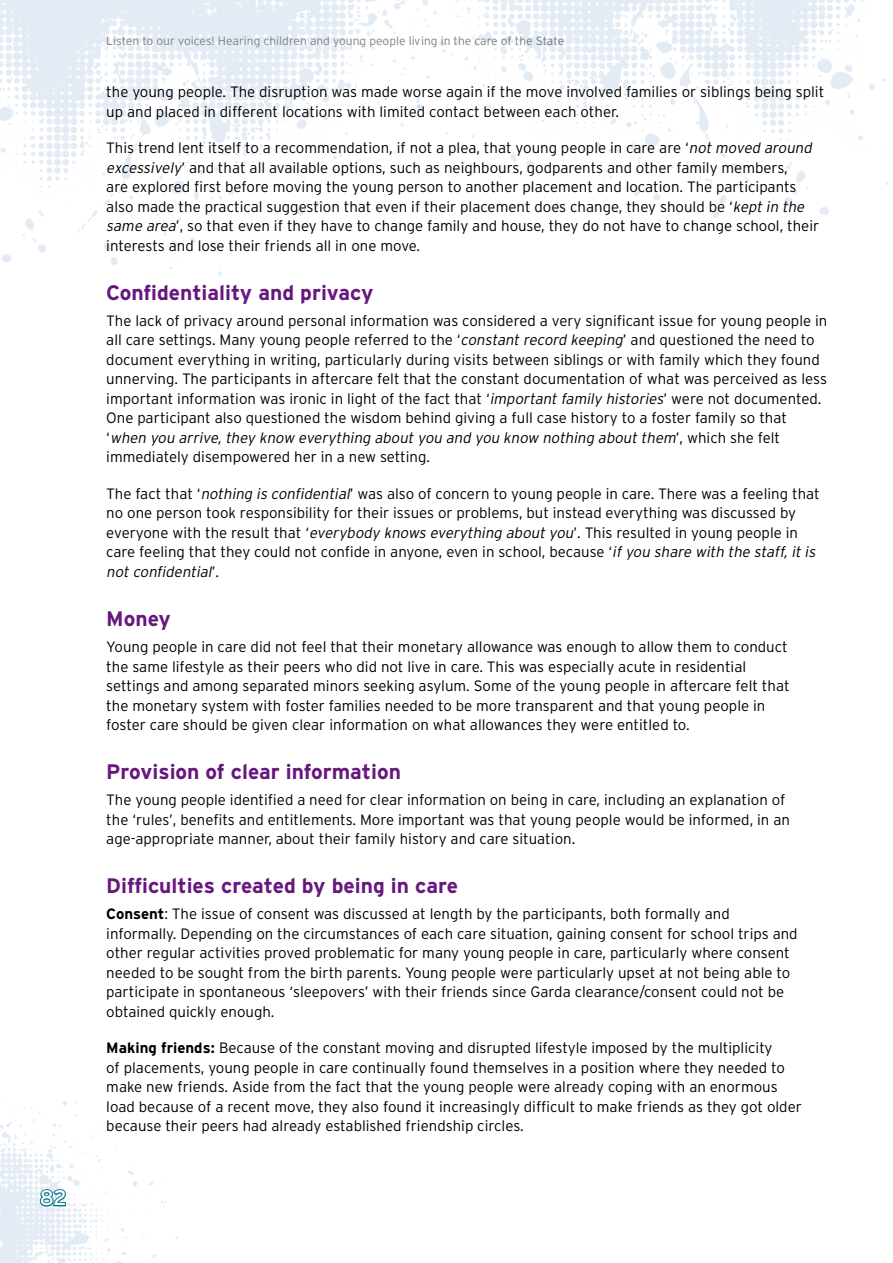
<style>
.page{position:relative;width:893px;height:1263px;background:#fff}
.page>*{position:absolute;margin:0;border:0;box-sizing:border-box;transform-origin:0 0}
.t1{font:700 21px "Interstate";color:#67177e}
.t2{font:21px "Interstate";color:#fff}
.t3{font:300 15px/19.5px "Interstate";color:#000}
.t4{font:300 12px "Interstate";color:#807e83}
.s1{font-style:italic}
.s2{font-weight:700}
</style>
<div class="page">
<img style="left:0;top:0;width:417px;height:276px">
<img style="left:0;top:1101px;width:178px;height:162px">
<svg style="left:39px;top:1188px;width:28px;height:20px"></svg>
<img style="left:417px;top:0;width:472px;height:230px">
<h1 class="t2" style="left:40px;top:1186px;width:28px">82</h1>
<p class="t4" style="left:106px;top:34px;width:459px">Listen to our voices! Hearing children and young people living in the care of the State</p>
<p class="t3" style="left:106px;top:82px;width:719px">the young people. The disruption was made worse again if the move involved families or siblings being split up and placed in different locations with limited contact between each other.</p>
<p class="t3" style="left:106px;top:138px;width:714px">This trend lent itself to a recommendation, if not a plea, that young people in care are ‘<span class="s1">not moved around excessively</span>’ and that all available options, such as neighbours, godparents and other family members,<br>are explored first before moving the young person to another placement and location. The participants also made the practical suggestion that even if their placement does change, they should be ‘<span class="s1">kept in the same area</span>’, so that even if they have to change family and house, they do not have to change school, their interests and lose their friends all in one move.</p>
<h1 class="t1" style="left:106px;top:281px;width:269px">Confidentiality and privacy</h1>
<p class="t3" style="left:106px;top:311px;width:723px">The lack of privacy around personal information was considered a very significant issue for young people in all care settings. Many young people referred to the ‘<span class="s1">constant record keeping</span>’ and questioned the need to document everything in writing, particularly during visits between siblings or with family which they found unnerving. The participants in aftercare felt that the constant documentation of what was perceived as less important information was ironic in light of the fact that ‘<span class="s1">important family histories</span>’ were not documented.<br>One participant also questioned the wisdom behind giving a full case history to a foster family so that<br>‘ <span class="s1">when you arrive, they know everything about you and you know nothing about them</span>’ , w h i c h s h e f e l t immediately disempowered her in a new setting.</p>
<p class="t3" style="left:106px;top:484px;width:715px">The fact that ‘<span class="s1">nothing is confidential</span>’ was also of concern to young people in care. There was a feeling that no one person took responsibility for their issues or problems, but instead everything was discussed by everyone with the result that ‘<span class="s1">everybody knows everything about you</span>’. This resulted in young people in care feeling that they could not confide in anyone, even in school, because ‘<span class="s1">if you share with the staff, it is not confidential</span>’ .</p>
<h1 class="t1" style="left:106px;top:607px;width:66px">Money</h1>
<p class="t3" style="left:106px;top:637px;width:685px">Young people in care did not feel that their monetary allowance was enough to allow them to conduct the same lifestyle as their peers who did not live in care. This was especially acute in residential settings and among separated minors seeking asylum. Some of the young people in aftercare felt that the monetary system with foster families needed to be more transparent and that young people in foster care should be given clear information on what allowances they were entitled to.</p>
<h1 class="t1" style="left:106px;top:760px;width:296px">Provision of clear information</h1>
<p class="t3" style="left:106px;top:790px;width:685px">The young people identified a need for clear information on being in care, including an explanation of the ‘rules’, benefits and entitlements. More important was that young people would be informed, in an age-appropriate manner, about their family history and care situation.</p>
<h1 class="t1" style="left:106px;top:874px;width:353px">Difficulties created by being in care</h1>
<p class="t3" style="left:106px;top:904px;width:693px"><span class="s2">Consent</span>: The issue of consent was discussed at length by the participants, both formally and informally. Depending on the circumstances of each care situation, gaining consent for school trips and other regular activities proved problematic for many young people in care, particularly where consent needed to be sought from the birth parents. Young people were particularly upset at not being able to participate in spontaneous ‘sleepovers’ with their friends since Garda clearance/consent could not be obtained quickly enough.</p>
<p class="t3" style="left:106px;top:1038px;width:697px"><span class="s2">Making friends:</span> Because of the constant moving and disrupted lifestyle imposed by the multiplicity<br>of placements, young people in care continually found themselves in a position where they needed to make new friends. Aside from the fact that the young people were already coping with an enormous load because of a recent move, they also found it increasingly difficult to make friends as they got older because their peers had already established friendship circles.</p>
</div>
